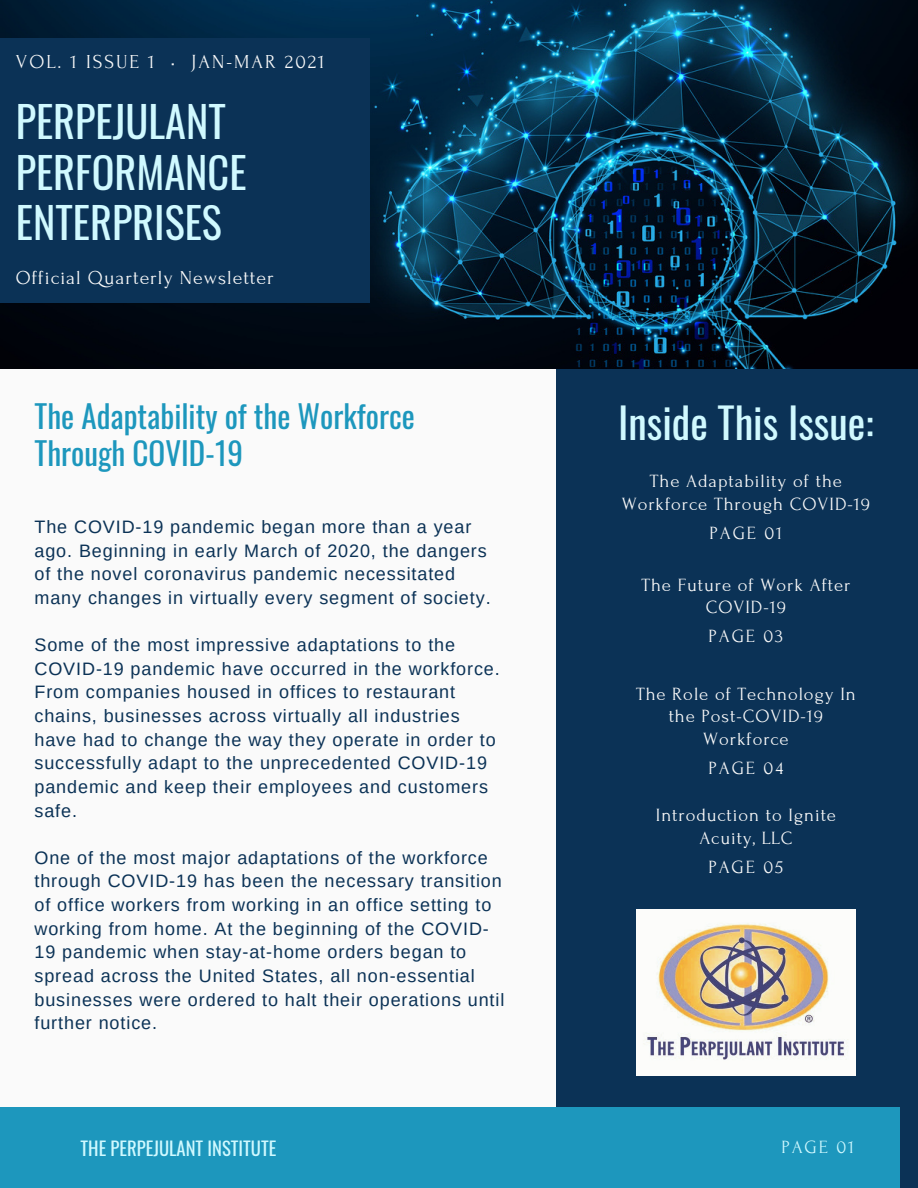
<style>
.page{position:relative;width:918px;height:1188px;background:#fafafa}
.page>*{position:absolute;margin:0;border:0;box-sizing:border-box;transform-origin:0 0}
.t1{font:42.3px/50.7px "Oswald";color:#d0f9ff}
.t2{font:41.7px "Oswald";color:#d0f9ff}
.t3{font:31.2px/37px "Oswald";color:#1d97bd}
.t4{font:19.8px "Forum";letter-spacing:.05em;color:#fafafa}
.t5{font:19.8px "Forum";letter-spacing:.1em;color:#fafafa}
.t6{font:18.6px/22.2px "Forum";letter-spacing:.05em;color:#fafafa;text-align:center}
.t7{font:18.6px "Oswald";color:#d0f9ff}
.t8{font:18.6px "Forum";letter-spacing:.1em;color:#d0f9ff}
.t9{font:18px/23.7px "Arimo";letter-spacing:.05em;color:#0b3256}
</style>
<div class="page">
<div style="left:556px;top:342px;width:362px;height:846px;background:#0b3256"></div>
<img style="left:0;top:0;width:918px;height:369px">
<div style="left:0;top:38px;width:370px;height:264px;background:#0b3256"></div>
<div style="left:0;top:1107px;width:900px;height:81px;background:#1d97bd"></div>
<img style="left:636px;top:909px;width:220px;height:167px">
<p class="t5" style="left:16px;top:51px;width:310px">VOL. 1 ISSUE 1 • JAN-MAR 2021</p>
<p class="t1" style="left:16px;top:94px;width:232px">PERPEJULANT<br>PERFORMANCE<br>ENTERPRISES</p>
<p class="t4" style="left:16px;top:267px;width:259px">Official Quarterly Newsletter</p>
<p class="t3" style="left:34px;top:397px;width:382px">The Adaptability of the Workforce<br>Through COVID-19</p>
<p class="t9" style="left:34px;top:515px;width:458px">The COVID-19 pandemic began more than a year ago. Beginning in early March of 2020, the dangers of the novel coronavirus pandemic necessitated many changes in virtually every segment of society.</p>
<p class="t9" style="left:34px;top:633px;width:467px">Some of the most impressive adaptations to the COVID-19 pandemic have occurred in the workforce.<br>From companies housed in offices to restaurant chains, businesses across virtually all industries have had to change the way they operate in order to successfully adapt to the unprecedented COVID-19 pandemic and keep their employees and customers safe.</p>
<p class="t9" style="left:34px;top:846px;width:471px">One of the most major adaptations of the workforce through COVID-19 has been the necessary transition of office workers from working in an office setting to working from home. At the beginning of the COVID-19 pandemic when stay-at-home orders began to spread across the United States, all non-essential businesses were ordered to halt their operations until further notice.</p>
<p class="t2" style="left:618px;top:390px;width:257px">Inside This Issue:</p>
<p class="t6" style="left:622px;top:471px;width:250px">The Adaptability of the<br>Workforce Through COVID-19</p>
<p class="t6" style="left:710px;top:522px;width:74px">PAGE 01</p>
<p class="t6" style="left:641px;top:574px;width:210px">The Future of Work After<br>COVID-19</p>
<p class="t6" style="left:709px;top:626px;width:76px">PAGE 03</p>
<p class="t6" style="left:636px;top:683px;width:221px">The Role of Technology In the Post-COVID-19<br>Workforce</p>
<p class="t6" style="left:709px;top:757px;width:76px">PAGE 04</p>
<p class="t6" style="left:656px;top:805px;width:182px">Introduction to Ignite<br>Acuity, LLC</p>
<p class="t6" style="left:708px;top:856px;width:76px">PAGE 05</p>
<p class="t7" style="left:81px;top:1134px;width:197px">THE PERPEJULANT INSTITUTE</p>
<p class="t8" style="left:781px;top:1137px;width:74px">PAGE 01</p>
</div>
